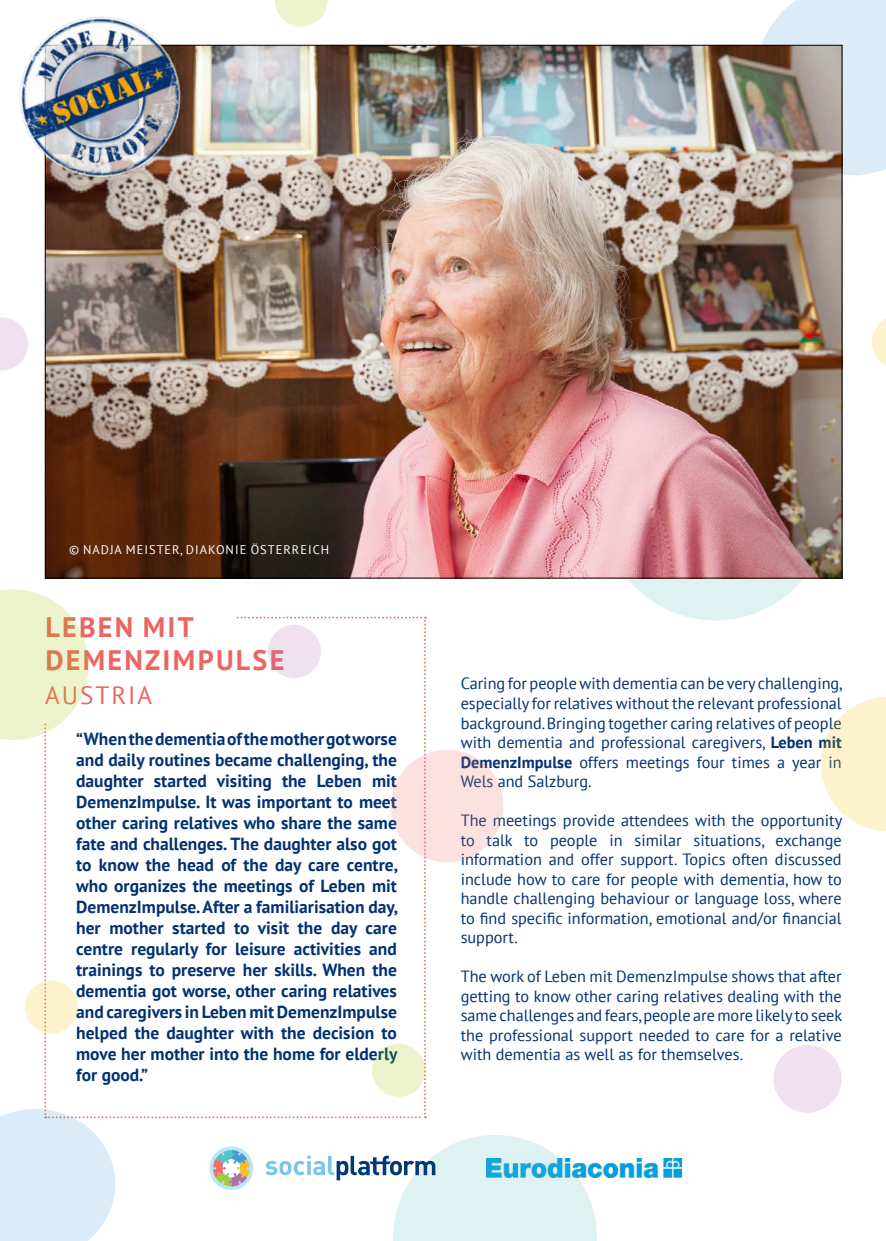
<style>
.page{position:relative;width:886px;height:1241px;background:#fff}
.page>*{position:absolute;margin:0;border:0;box-sizing:border-box;transform-origin:0 0}
.t1{font:700 28.12px/33.8px "PT Sans";letter-spacing:.08em;color:#ec6661}
.t2{font:25px "PT Sans";letter-spacing:.08em;color:#ec6661}
.t3{font:700 17.5px/21px "PT Sans";color:#023271;text-align:justify}
.t4{font:16.25px/19.5px "PT Sans";color:#023271;text-align:justify}
.t5{font:12.5px "PT Sans";letter-spacing:.08em;color:#fff}
.s1{font-weight:700}
</style>
<div class="page">
<img style="left:597px;top:1158px;width:84px;height:19px">
<svg style="left:821px;top:696px;width:65px;height:135px"></svg>
<svg style="left:602px;top:396px;width:226px;height:224px;background:#d6e2e2"></svg>
<svg style="left:755px;top:0;width:131px;height:175px;background:#d8e5ef"></svg>
<div style="left:773px;top:1044px;width:69px;height:68px;background:#f0e1ee;border-radius:50%"></div>
<svg style="left:0;top:317px;width:28px;height:53px"></svg>
<svg style="left:275px;top:0;width:53px;height:27px"></svg>
<svg style="left:872px;top:319px;width:14px;height:47px"></svg>
<img style="left:47px;top:47px;width:793px;height:529px">
<img style="left:19px;top:16px;width:208px;height:199px">
<svg style="left:0;top:589px;width:597px;height:651px"></svg>
<p class="t5" style="left:69px;top:541px;width:262px">© NADJA MEISTER, DIAKONIE ÖSTERREICH</p>
<h1 class="t1" style="left:45px;top:609px;width:240px">LEBEN MIT<br>DEMENZIMPULSE</h1>
<h2 class="t2" style="left:45px;top:679px;width:108px">AUSTRIA</h2>
<p class="t3" style="left:76px;top:728px;width:323px">“When the dementia of the mother got worse and daily routines became challenging, the daughter started visiting the Leben mit DemenzImpulse. It was important to meet other caring relatives who share the same fate and challenges. The daughter also got to know the head of the day care centre, who organizes the meetings of Leben mit DemenzImpulse. After a familiarisation day, her mother started to visit the day care centre regularly for leisure activities and trainings to preserve her skills. When the dementia got worse, other caring relatives and caregivers in Leben mit DemenzImpulse helped the daughter with the decision to move her mother into the home for elderly for good.”</p>
<p class="t4" style="left:461px;top:673px;width:384px">Caring for people with dementia can be very challenging, especially for relatives without the relevant professional background. Bringing together caring relatives of people with dementia and professional caregivers, <span class="s1">Leben mit DemenzImpulse</span> offers meetings four times a year in Wels and Salzburg.</p>
<p class="t4" style="left:461px;top:810px;width:383px">The meetings provide attendees with the opportunity to talk to people in similar situations, exchange information and offer support. Topics often discussed include how to care for people with dementia, how to handle challenging behaviour or language loss, where to find specific information, emotional and/or financial support.</p>
<p class="t4" style="left:461px;top:966px;width:383px">The work of Leben mit DemenzImpulse shows that after getting to know other caring relatives dealing with the same challenges and fears, people are more likely to seek the professional support needed to care for a relative with dementia as well as for themselves.</p>
</div>
